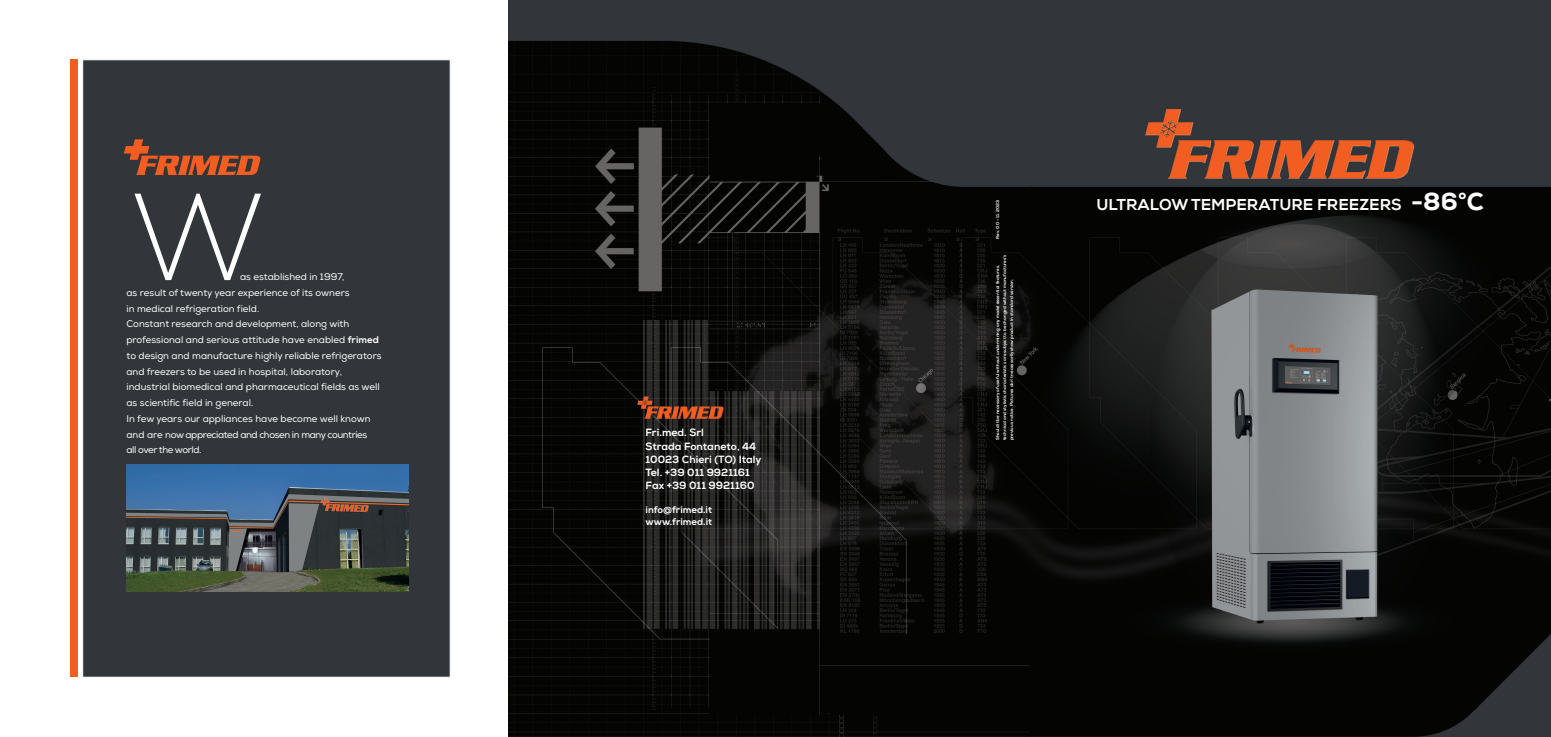
<style>
.page{position:relative;width:1551px;height:737px;background:#fff}
.page>*{position:absolute;margin:0;border:0;box-sizing:border-box;transform-origin:0 0}
.t1{font:100 175px "Nexa";color:#fff}
.t2{font:800 15.75px "Nexa";color:#fff}
.t3{font:800 10.5px/13.1px "Nexa";color:#fff}
.t4{font:9.62px/15.8px "Nexa";color:#fff}
.t5{font:800 9.62px/11.5px "Nexa";color:#fff}
.t6{font:800 4.38px/7px "Nexa";color:#fff}
.s1{font-weight:800}
.s2{color:#231f20}
.s3{font-size:24.5px}
</style>
<div class="page">
<div style="left:82px;top:60px;width:368px;height:617px;background:#32363a;border:1px solid #fff"></div>
<svg style="left:124px;top:140px;width:137px;height:35px"></svg>
<div style="left:71px;top:60px;width:7px;height:617px;background:#f25d21"></div>
<img style="left:126px;top:465px;width:282px;height:126px">
<img style="left:508px;top:0;width:1042px;height:737px">
<h1 class="t1" style="left:126px;top:113px;width:144px">w</h1>
<p class="t4" style="left:126px;top:269px;width:256px;text-indent:113px">as established in 1997,<br>as result of twenty year experience of its owners<br>in medical refrigeration field.<br>Constant research and development, along with professional and serious attitude have enabled <span class="s1">frimed </span>to design and manufacture highly reliable refrigerators and freezers to be used in hospital, laboratory, industrial biomedical and pharmaceutical fields as well as scientific field in general.<br>In few years our appliances have become well known and are now appreciated and chosen in many countries<br>all over the world.<span class="s2">.</span></p>
<p class="t3" style="left:645px;top:426px;width:117px">Fri.med. Srl<br>Strada Fontaneto, 44<br>10023 Chieri (TO) Italy<br>Tel. +39 011 9921161<br>Fax +39 011 9921160</p>
<p class="t5" style="left:645px;top:504px;width:68px">info@frimed.it www.frimed.it</p>
<p class="t6" style="left:994px;top:239px;width:40px;rotate:-90deg">Rev. 00 - 11. 2023</p>
<h2 class="t2" style="left:1096px;top:195px;width:388px">ULTRALOW TEMPERATURE FREEZERS <span class="s3">-86°C</span></h2>
<p class="t6" style="left:994px;top:440px;width:187px;rotate:-90deg">Should it be necessary of useful without undermining any model essential features, technical and stylistic characteristics are subject to be changed without manufactures’s previous notice. Pictures don’t necessarily show product in standard version.</p>
</div>
